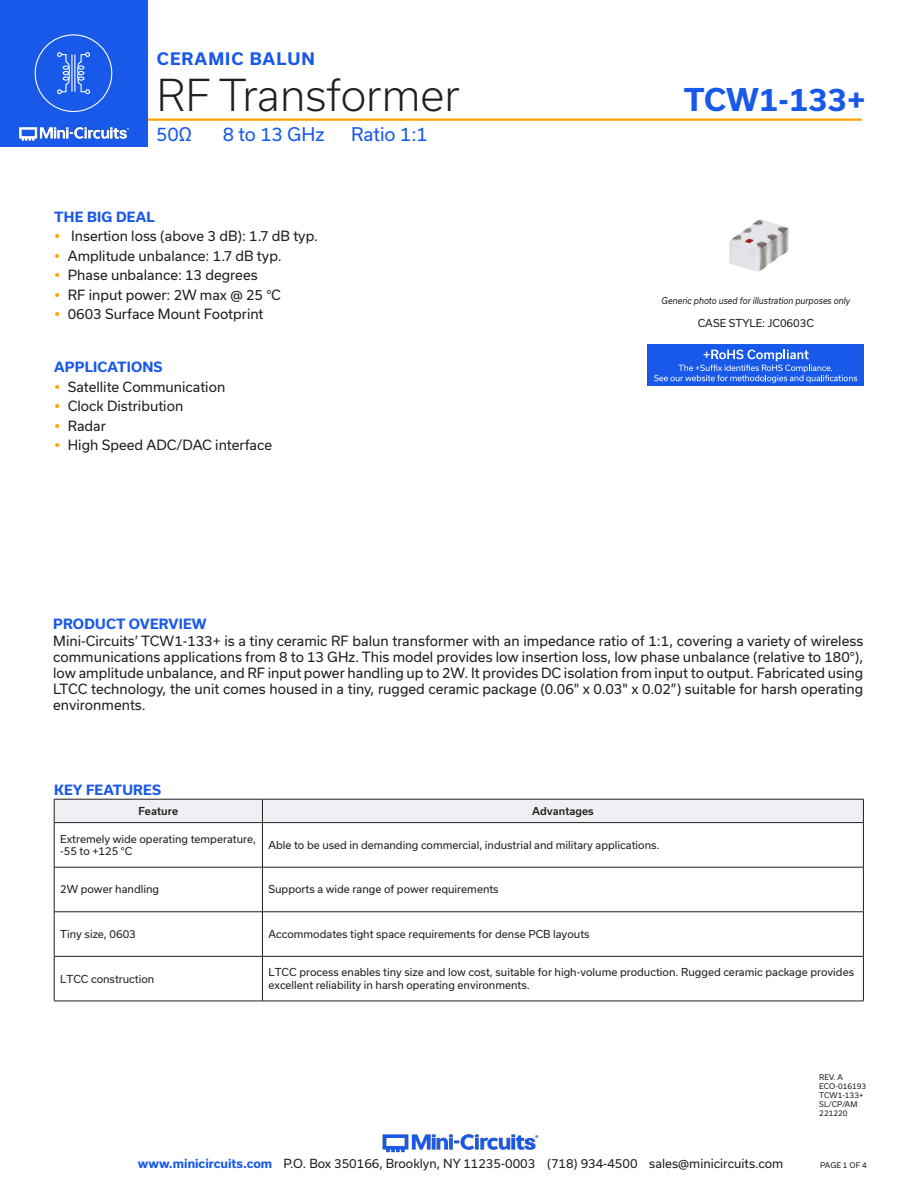
<style>
.page{position:relative;width:918px;height:1188px;background:#fff}
.page>*{position:absolute;margin:0;border:0;box-sizing:border-box;transform-origin:0 0}
.t1{font:300 42px "Usual";color:#231f20}
.t2{font:700 30px "Usual";color:#1859ea}
.t3{font:18px "Usual";color:#1859ea}
.t4{font:700 16.5px "Usual";letter-spacing:.065em;color:#1859ea}
.Regular_Copy{font:13.5px/16.2px "Usual";color:#231f20;text-align:justify}
.Blue_Headers{font:700 13.5px "Usual";letter-spacing:.015em;color:#1859ea}
.t5{font:12px "Usual";color:#231f20}
.Table_Body_Left_Just{font:10.5px/12.6px "Usual";color:#231f20}
.Table_Header_Center{font:500 10.5px "Usual";color:#231f20}
.t6{font:italic 9px "Usual";color:#231f20;scale:.9 1}
.Revision{font:7.5px "Usual";color:#231f20}
.s1{font-weight:700;color:#1859ea}
</style>
<div class="page">
<hr style="left:129px;top:118px;width:733px;height:3px;background:#ffa300">
<div style="left:0;top:0;width:147px;height:147px;background:#1859ea"></div>
<hr style="left:917px;top:0;width:1px;height:147px;background:#1859ea">
<img style="left:19px;top:126px;width:110px;height:15px">
<img style="left:382px;top:1134px;width:157px;height:19px">
<div style="left:35px;top:34px;width:77px;height:78px;border:1px solid #fff;border-radius:50%"></div>
<svg style="left:57px;top:52px;width:13px;height:42px"></svg>
<svg style="left:77px;top:52px;width:13px;height:42px"></svg>
<hr style="left:71px;top:55px;width:1px;height:37px;background:#fff">
<hr style="left:74px;top:55px;width:1px;height:37px;background:#fff">
<div style="left:54px;top:799px;width:810px;height:23px;background:#efeff4"></div>
<hr style="left:54px;top:822px;width:208px;height:1px;background:#231f20">
<hr style="left:54px;top:823px;width:1px;height:44px;background:#231f20">
<hr style="left:262px;top:822px;width:602px;height:1px;background:#231f20">
<hr style="left:262px;top:823px;width:1px;height:44px;background:#231f20">
<hr style="left:863px;top:823px;width:1px;height:44px;background:#231f20">
<hr style="left:54px;top:867px;width:208px;height:1px;background:#231f20">
<hr style="left:54px;top:867px;width:1px;height:45px;background:#231f20">
<hr style="left:262px;top:867px;width:602px;height:1px;background:#231f20">
<hr style="left:262px;top:867px;width:1px;height:45px;background:#231f20">
<hr style="left:863px;top:867px;width:1px;height:45px;background:#231f20">
<hr style="left:54px;top:912px;width:208px;height:1px;background:#231f20">
<hr style="left:54px;top:912px;width:1px;height:44px;background:#231f20">
<hr style="left:262px;top:912px;width:602px;height:1px;background:#231f20">
<hr style="left:262px;top:912px;width:1px;height:44px;background:#231f20">
<hr style="left:863px;top:912px;width:1px;height:44px;background:#231f20">
<hr style="left:54px;top:956px;width:208px;height:1px;background:#231f20">
<hr style="left:54px;top:957px;width:1px;height:44px;background:#231f20">
<hr style="left:262px;top:956px;width:602px;height:1px;background:#231f20">
<hr style="left:262px;top:957px;width:1px;height:44px;background:#231f20">
<hr style="left:863px;top:957px;width:1px;height:44px;background:#231f20">
<hr style="left:54px;top:1001px;width:208px;height:1px;background:#231f20">
<hr style="left:262px;top:1001px;width:602px;height:1px;background:#231f20">
<div style="left:648px;top:344px;width:216px;height:42px;background:#1859ea"></div>
<svg style="left:654px;top:350px;width:203px;height:33px"></svg>
<img style="left:729px;top:220px;width:60px;height:52px">
<p class="t4" style="left:157px;top:49px;width:160px">CERAMIC BALUN</p>
<h1 class="t1" style="left:157px;top:71px;width:305px">RF Transformer</h1>
<h3 class="t3" style="left:156px;top:124px;width:37px">50Ω</h3>
<h3 class="t3" style="left:223px;top:124px;width:103px">8 to 13 GHz</h3>
<h3 class="t3" style="left:351px;top:124px;width:78px">Ratio 1:1</h3>
<p class="Blue_Headers" style="left:54px;top:209px;width:102px">THE BIG DEAL</p>
<p class="Regular_Copy" style="left:71px;top:228px;width:248px">Insertion loss (above 3 dB): 1.7 dB typ.</p>
<p class="Regular_Copy" style="left:68px;top:248px;width:215px">Amplitude unbalance: 1.7 dB typ.</p>
<p class="Regular_Copy" style="left:68px;top:267px;width:191px">Phase unbalance: 13 degrees</p>
<p class="Regular_Copy" style="left:68px;top:287px;width:215px">RF input power: 2W max @ 25 °C</p>
<p class="Regular_Copy" style="left:68px;top:306px;width:197px">0603 Surface Mount Footprint</p>
<p class="Blue_Headers" style="left:54px;top:360px;width:110px">APPLICATIONS</p>
<p class="Regular_Copy" style="left:68px;top:379px;width:159px">Satellite Communication</p>
<p class="Regular_Copy" style="left:68px;top:398px;width:117px">Clock Distribution</p>
<p class="Regular_Copy" style="left:68px;top:418px;width:40px">Radar</p>
<p class="Regular_Copy" style="left:68px;top:437px;width:206px">High Speed ADC/DAC interface</p>
<h2 class="t2" style="left:684px;top:83px;width:183px">TCW1-133+</h2>
<p class="t6" style="left:662px;top:295px;width:211px">Generic photo used for illustration purposes only</p>
<p class="Table_Body_Left_Just" style="left:698px;top:317px;width:118px">CASE STYLE: JC0603C</p>
<p class="Blue_Headers" style="left:53px;top:616px;width:155px">PRODUCT OVERVIEW</p>
<p class="Regular_Copy" style="left:53px;top:632px;width:812px">Mini-Circuits’ TCW1-133+ is a tiny ceramic RF balun transformer with an impedance ratio of 1:1, covering a variety of wireless communications applications from 8 to 13 GHz. This model provides low insertion loss, low phase unbalance (relative to 180°), low amplitude unbalance, and RF input power handling up to 2W. It provides DC isolation from input to output. Fabricated using LTCC technology, the unit comes housed in a tiny, rugged ceramic package (0.06" x 0.03" x 0.02”) suitable for harsh operating environments.</p>
<p class="Blue_Headers" style="left:54px;top:782px;width:108px">KEY FEATURES</p>
<p class="Table_Header_Center" style="left:139px;top:805px;width:41px">Feature</p>
<p class="Table_Header_Center" style="left:532px;top:805px;width:63px">Advantages</p>
<p class="Table_Body_Left_Just" style="left:60px;top:832px;width:198px">Extremely wide operating temperature, -55 to +125 °C</p>
<p class="Table_Body_Left_Just" style="left:268px;top:839px;width:393px">Able to be used in demanding commercial, industrial and military applications.</p>
<p class="Table_Body_Left_Just" style="left:60px;top:883px;width:100px">2W power handling</p>
<p class="Table_Body_Left_Just" style="left:268px;top:883px;width:232px">Supports a wide range of power requirements</p>
<p class="Table_Body_Left_Just" style="left:60px;top:928px;width:77px">Tiny size, 0603</p>
<p class="Table_Body_Left_Just" style="left:268px;top:928px;width:323px">Accommodates tight space requirements for dense PCB layouts</p>
<p class="Table_Body_Left_Just" style="left:60px;top:972px;width:96px">LTCC construction</p>
<p class="Table_Body_Left_Just" style="left:268px;top:966px;width:587px">LTCC process enables tiny size and low cost, suitable for high-volume production. Rugged ceramic package provides excellent reliability in harsh operating environments.</p>
<p class="Revision" style="left:819px;top:1072px;width:25px">REV. A</p>
<p class="Revision" style="left:819px;top:1081px;width:48px">ECO-016193</p>
<p class="Revision" style="left:819px;top:1090px;width:46px">TCW1-133+</p>
<p class="Revision" style="left:819px;top:1099px;width:40px">SL/CP/AM</p>
<p class="Revision" style="left:819px;top:1108px;width:30px">221220</p>
<p class="t5" style="left:138px;top:1157px;width:647px"><span class="s1">www.minicircuits.com</span> P.O. Box 350166, Brooklyn, NY 11235-0003 (718) 934-4500 sales@minicircuits.com</p>
<p class="Revision" style="left:820px;top:1161px;width:48px">PAGE 1 OF 4</p>
</div>
